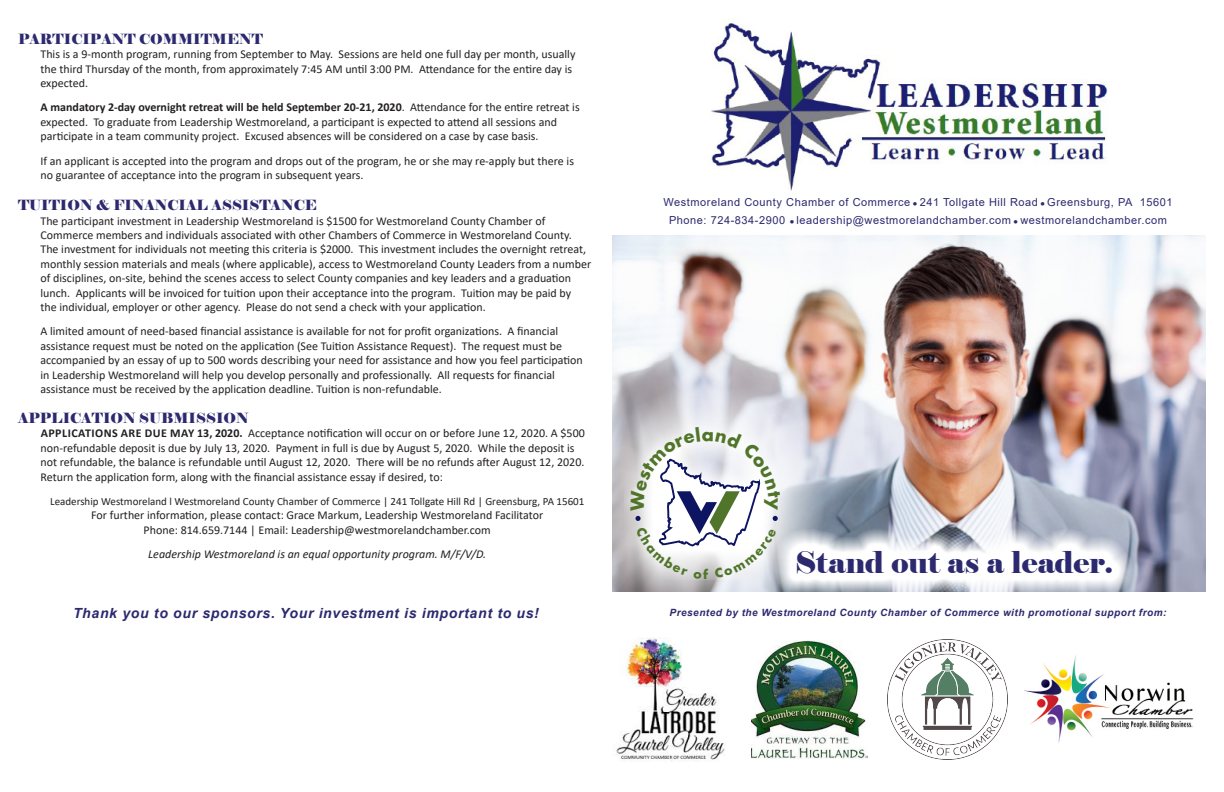
<style>
.page{position:relative;width:1224px;height:792px;background:#fff}
.page>*{position:absolute;margin:0;border:0;box-sizing:border-box;transform-origin:0 0}
.t1{font:30px "Elephant";color:#2c296f}
.t2{font:14px "Elephant";color:#2c296f}
.t3{font:italic 700 14px "Arial";letter-spacing:.05em;color:#2c296f}
.t4{font:12px/14.4px "Calibri";color:#231f20}
.t5{font:italic 12px "Calibri";color:#231f20}
.t6{font:11px "Arial";letter-spacing:.05em;color:#2c296f}
.t7{font:11px "Calibri";color:#231f20}
.t8{font:italic 700 10px "Arial";letter-spacing:.05em;color:#2c296f}
.s1{font-weight:700}
</style>
<div class="page">
<img style="left:711px;top:23px;width:397px;height:168px">
<img style="left:612px;top:236px;width:594px;height:356px">
<img style="left:751px;top:640px;width:117px;height:118px">
<img style="left:616px;top:638px;width:109px;height:123px">
<img style="left:887px;top:640px;width:120px;height:120px">
<img style="left:1024px;top:655px;width:170px;height:88px">
<svg style="left:612px;top:383px;width:213px;height:209px;background:#c3bfc4"></svg>
<svg style="left:624px;top:414px;width:171px;height:166px;background:#d7d6dc"></svg>
<svg style="left:775px;top:528px;width:359px;height:64px"></svg>
<svg style="left:630px;top:427px;width:150px;height:152px"></svg>
<p class="t2" style="left:18px;top:30px;width:247px">PARTICIPANT COMMITMENT</p>
<p class="t4" style="left:40px;top:47px;width:536px">This is a 9-month program, running from September to May. Sessions are held one full day per month, usually the third Thursday of the month, from approximately 7:45 AM until 3:00 PM. Attendance for the entire day is</p>
<p class="t4" style="left:40px;top:76px;width:49px">expected.</p>
<p class="t4" style="left:40px;top:100px;width:541px"><span class="s1">A mandatory 2-day overnight retreat will be held September 20-21, 2020</span>. Attendance for the entire retreat is expected. To graduate from Leadership Westmoreland, a participant is expected to attend all sessions and</p>
<p class="t4" style="left:40px;top:129px;width:500px">participate in a team community project. Excused absences will be considered on a case by case basis.</p>
<p class="t4" style="left:40px;top:153px;width:535px">If an applicant is accepted into the program and drops out of the program, he or she may re-apply but there is</p>
<p class="t4" style="left:40px;top:168px;width:325px">no guarantee of acceptance into the program in subsequent years.</p>
<p class="t2" style="left:18px;top:196px;width:300px">TUITION &amp; FINANCIAL ASSISTANCE</p>
<p class="t4" style="left:40px;top:213px;width:506px">The participant investment in Leadership Westmoreland is $1500 for Westmoreland County Chamber of</p>
<p class="t4" style="left:40px;top:228px;width:552px">Commerce members and individuals associated with other Chambers of Commerce in Westmoreland County.<br>The investment for individuals not meeting this criteria is $2000. This investment includes the overnight retreat, monthly session materials and meals (where applicable), access to Westmoreland County Leaders from a number of disciplines, on-site, behind the scenes access to select County companies and key leaders and a graduation lunch. Applicants will be invoiced for tuition upon their acceptance into the program. Tuition may be paid by</p>
<p class="t4" style="left:40px;top:300px;width:447px">the individual, employer or other agency. Please do not send a check with your application.</p>
<p class="t4" style="left:40px;top:324px;width:519px">A limited amount of need-based financial assistance is available for not for profit organizations. A financial</p>
<p class="t4" style="left:40px;top:338px;width:523px">assistance request must be noted on the application (See Tuition Assistance Request). The request must be</p>
<p class="t4" style="left:40px;top:353px;width:544px">accompanied by an essay of up to 500 words describing your need for assistance and how you feel participation in Leadership Westmoreland will help you develop personally and professionally. All requests for financial</p>
<p class="t4" style="left:40px;top:382px;width:403px">assistance must be received by the application deadline. Tuition is non-refundable.</p>
<p class="t2" style="left:18px;top:409px;width:232px">APPLICATION SUBMISSION</p>
<p class="t4" style="left:40px;top:426px;width:546px"><span class="s1">APPLICATIONS ARE DUE MAY 13, 2020.</span> Acceptance notification will occur on or before June 12, 2020. A $500 non-refundable deposit is due by July 13, 2020. Payment in full is due by August 5, 2020. While the deposit is not refundable, the balance is refundable until August 12, 2020. There will be no refunds after August 12, 2020.<br>Return the application form, along with the financial assistance essay if desired, to:</p>
<p class="t7" style="left:50px;top:494px;width:536px">Leadership Westmoreland l Westmoreland County Chamber of Commerce | 241 Tollgate Hill Rd | Greensburg, PA 15601</p>
<p class="t4" style="left:91px;top:508px;width:453px">For further information, please contact: Grace Markum, Leadership Westmoreland Facilitator</p>
<p class="t4" style="left:144px;top:522px;width:349px">Phone: 814.659.7144 | Email: Leadership@westmorelandchamber.com</p>
<p class="t5" style="left:148px;top:546px;width:339px">Leadership Westmoreland is an equal opportunity program. M/F/V/D.</p>
<p class="t6" style="left:664px;top:195px;width:510px">Westmoreland County Chamber of Commerce ● 241 Tollgate Hill Road ● Greensburg, PA 15601</p>
<p class="t6" style="left:669px;top:213px;width:499px">Phone: 724-834-2900 ● leadership@westmorelandchamber.com ● westmorelandchamber.com</p>
<p class="t1" style="left:795px;top:544px;width:319px">Stand out as a leader.</p>
<p class="t3" style="left:73px;top:604px;width:467px">Thank you to our sponsors. Your investment is important to us!</p>
<p class="t8" style="left:670px;top:606px;width:498px">Presented by the Westmoreland County Chamber of Commerce with promotional support from:</p>
</div>
